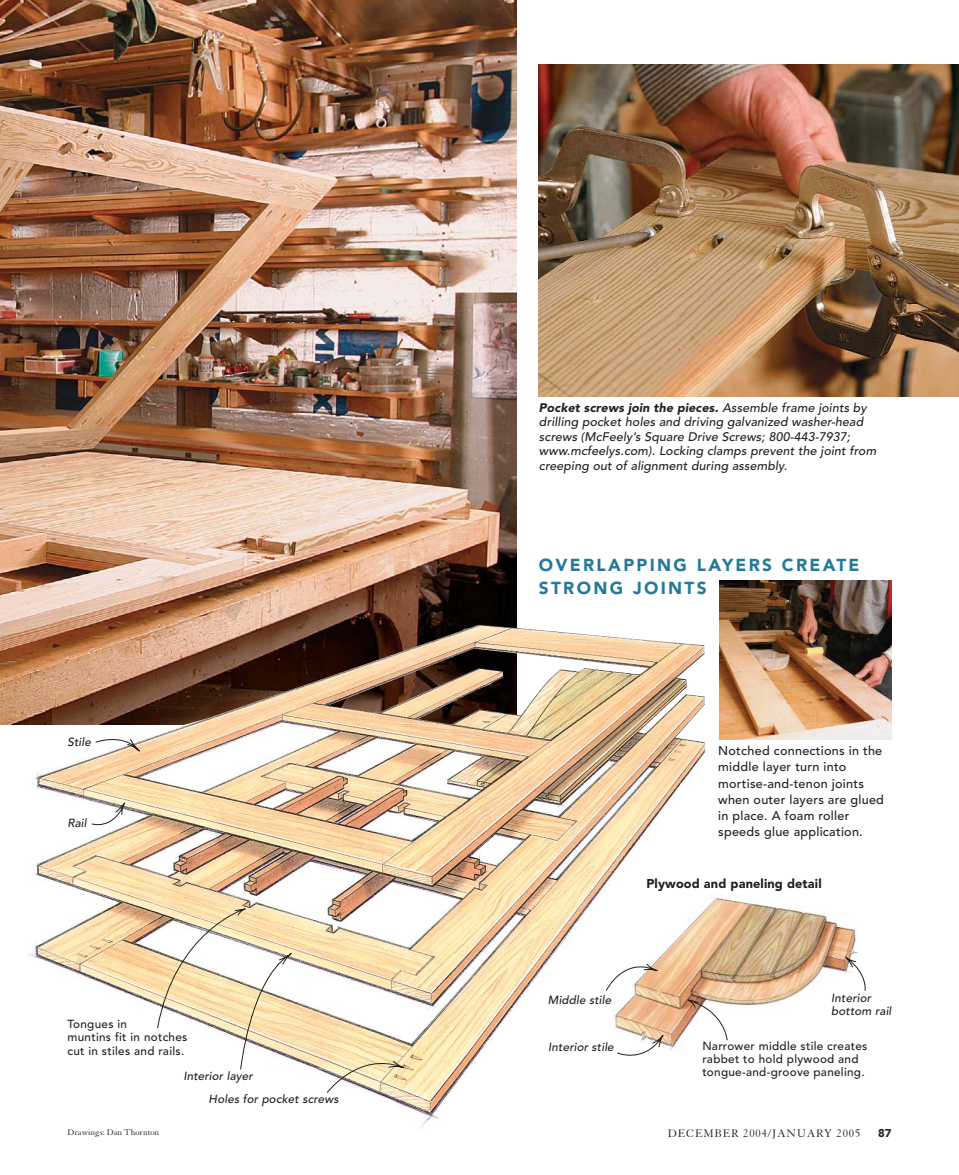
<style>
.page{position:relative;width:959px;height:1175px;background:#fff}
.page>*{position:absolute;margin:0;border:0;box-sizing:border-box;transform-origin:0 0}
.t1{font:900 17.25px/22.5px "Avenir";letter-spacing:.135em;color:#257a99}
.t2{font:900 12.75px "Avenir";letter-spacing:.01em;color:#231f20}
.t3{font:500 12.6px/16.2px "Avenir";letter-spacing:.02em;color:#231f20}
.t4{font:italic 500 12.3px/14.5px "Avenir";letter-spacing:.01em;color:#231f20}
.t5{font:12px "Granjon";letter-spacing:.07em;color:#231f20}
.t6{font:500 11.7px/13.2px "Avenir";letter-spacing:.025em;color:#231f20}
.t7{font:italic 500 11.7px/22.5px "Avenir";letter-spacing:.01em;color:#231f20}
.t8{font:900 11.25px "Avenir";color:#231f20}
.t9{font:9px "Granjon";letter-spacing:.005em;color:#231f20}
.s1{font-weight:900}
</style>
<div class="page">
<img style="left:0;top:0;width:516px;height:724px">
<img style="left:23px;top:625px;width:682px;height:504px">
<img style="left:538px;top:64px;width:420px;height:332px">
<img style="left:719px;top:580px;width:172px;height:159px">
<img style="left:91px;top:732px;width:777px;height:361px">
<p class="t4" style="left:539px;top:401px;width:339px"><span class="s1">Pocket screws join the pieces.</span> Assemble frame joints by drilling pocket holes and driving galvanized washer-head screws (McFeely’s Square Drive Screws; 800-443-7937; www.mcfeelys.com). Locking clamps prevent the joint from creeping out of alignment during assembly.</p>
<p class="t7" style="left:68px;top:732px;width:25px">Stile</p>
<p class="t7" style="left:68px;top:813px;width:21px">Rail</p>
<p class="t6" style="left:68px;top:1018px;width:121px">Tongues in<br>muntins fit in notches cut in stiles and rails.</p>
<p class="t7" style="left:209px;top:1066px;width:131px;text-indent:-25px">Interior layer<br>Holes for pocket screws</p>
<h1 class="t1" style="left:538px;top:555px;width:322px">OVERLAPPING LAYERS CREATE<br>STRONG JOINTS</h1>
<p class="t3" style="left:718px;top:744px;width:167px">Notched connections in the middle layer turn into mortise-and-tenon joints when outer layers are glued in place. A foam roller speeds glue application.</p>
<p class="t2" style="left:646px;top:878px;width:177px">Plywood and paneling detail</p>
<p class="t7" style="left:548px;top:989px;width:65px">Middle stile</p>
<p class="t7" style="left:548px;top:1036px;width:67px">Interior stile</p>
<p class="t7" style="left:831px;top:992px;width:62px;line-height:13.2px">Interior bottom rail</p>
<p class="t6" style="left:702px;top:1040px;width:166px">Narrower middle stile creates rabbet to hold plywood and tongue-and-groove paneling.</p>
<p class="t9" style="left:68px;top:1128px;width:93px">Drawings: Dan Thornton</p>
<p class="t5" style="left:667px;top:1128px;width:194px">DECEMBER 2004/JANUARY 2005</p>
<p class="t8" style="left:878px;top:1128px;width:15px">87</p>
</div>
